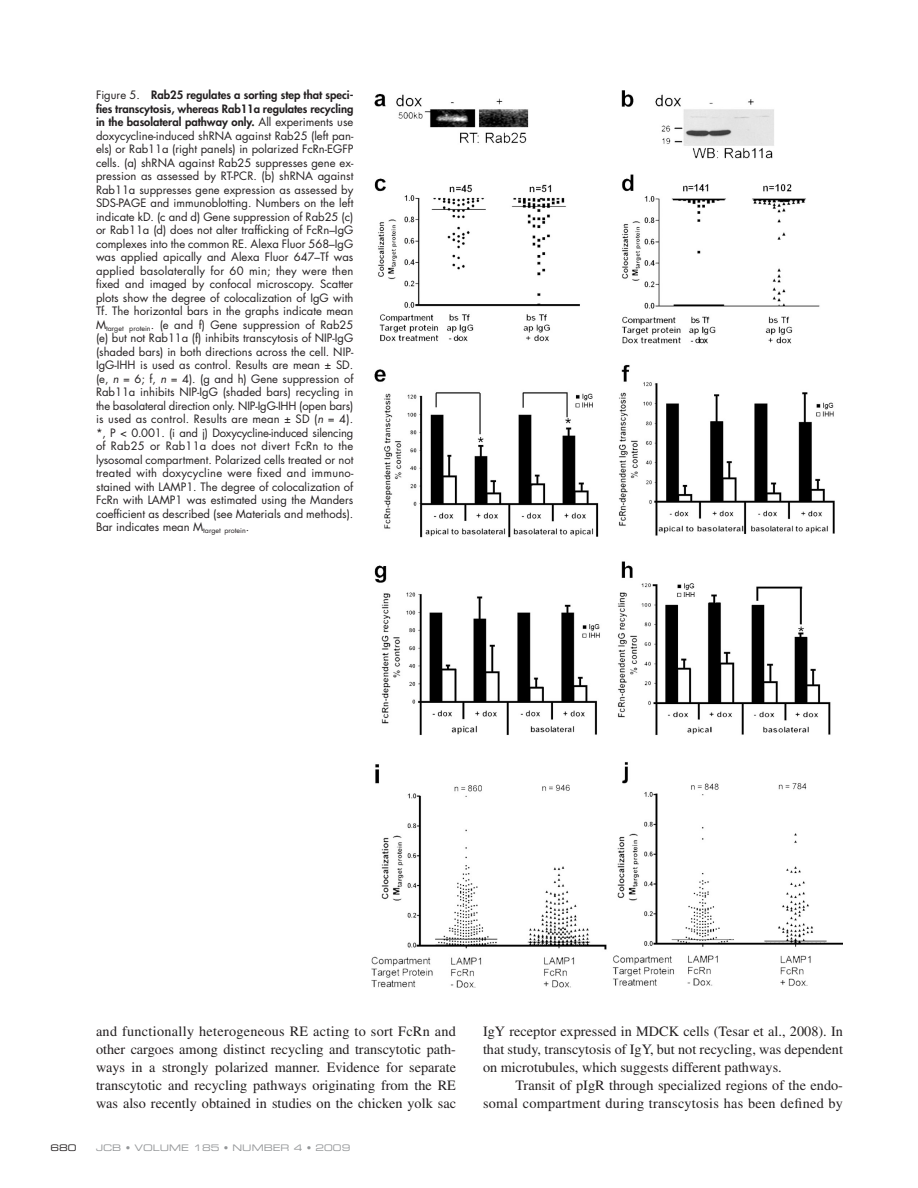
<style>
.page{position:relative;width:918px;height:1188px;background:#fff}
.page>*{position:absolute;margin:0;border:0;box-sizing:border-box;transform-origin:0 0}
.t1{font:14.25px/18px "Times LT Std";color:#231f20;text-align:justify}
.t2{font:11.25px/13.5px "Futura Std";color:#231f20;text-align:justify}
.t3{font:9px "Eurostile LT Std Ex 2";color:#949698}
.t4{font:9px "Eurostile LT Std Ex 2";color:#231f20}
.s1{font-weight:800}
.s2{font-style:italic}
</style>
<div class="page">
<img style="left:371px;top:90px;width:472px;height:897px">
<p class="t2" style="left:96px;top:89px;width:259px">Figure 5. <span class="s1">Rab25 regulates a sorting step that speci&shy;fies transcytosis, whereas Rab11a regulates recycling in the basolateral pathway only.</span> All experiments use doxycycline-induced shRNA against Rab25 (left pan&shy;els) or Rab11a (right panels) in polarized FcRn-EGFP cells. (a) shRNA against Rab25 suppresses gene ex&shy;pression as assessed by RT-PCR. (b) shRNA against Rab11a suppresses gene expression as assessed by SDS-PAGE and immunoblotting. Numbers on the left indicate kD. (c and d) Gene suppression of Rab25 (c) or Rab11a (d) does not alter trafficking of FcRn–IgG complexes into the common RE. Alexa Fluor 568–IgG was applied apically and Alexa Fluor 647–Tf was applied basolaterally for 60 min; they were then fixed and imaged by confocal microscopy. Scatter plots show the degree of colocalization of IgG with Tf. The horizontal bars in the graphs indicate mean M<sub>target</sub> <sub>protein</sub>. (e and f) Gene suppression of Rab25 (e) but not Rab11a (f) inhibits transcytosis of NIP-IgG (shaded bars) in both directions across the cell. NIP-IgG-IHH is used as control. Results are mean ± SD. (e, <span class="s2">n</span> = 6; f, <span class="s2">n</span> = 4). (g and h) Gene suppression of Rab11a inhibits NIP-IgG (shaded bars) recycling in the basolateral direction only. NIP-IgG-IHH (open bars) is used as control. Results are mean ± SD (<span class="s2">n</span> = 4). *, P &lt; 0.001. (i and j) Doxycycline-induced silencing of Rab25 or Rab11a does not divert FcRn to the lysosomal compartment. Polarized cells treated or not treated with doxycycline were fixed and immuno&shy;stained with LAMP1. The degree of colocalization of FcRn with LAMP1 was estimated using the Manders coefficient as described (see Materials and methods).<br>Bar indicates mean M<sub>target</sub> <sub>protein</sub>.</p>
<p class="t1" style="left:96px;top:1022px;width:362px">and functionally heterogeneous RE acting to sort FcRn and other cargoes among distinct recycling and transcytotic path&shy;ways in a strongly polarized manner. Evidence for separate transcytotic and recycling pathways originating from the RE was also recently obtained in studies on the chicken yolk sac</p>
<p class="t4" style="left:50px;top:1142px;width:28px">680</p>
<p class="t3" style="left:96px;top:1142px;width:256px">JCB • VOLUME 185 • NUMBER 4 • 2009</p>
<p class="t1" style="left:483px;top:1022px;width:362px">IgY receptor expressed in MDCK cells (Tesar et al., 2008). In that study, transcytosis of IgY, but not recycling, was dependent on microtubules, which suggests different pathways.</p>
<p class="t1" style="left:483px;top:1076px;width:362px;text-align:right">Transit of pIgR through specialized regions of the endo&shy;somal compartment during transcytosis has been defined by</p>
</div>
